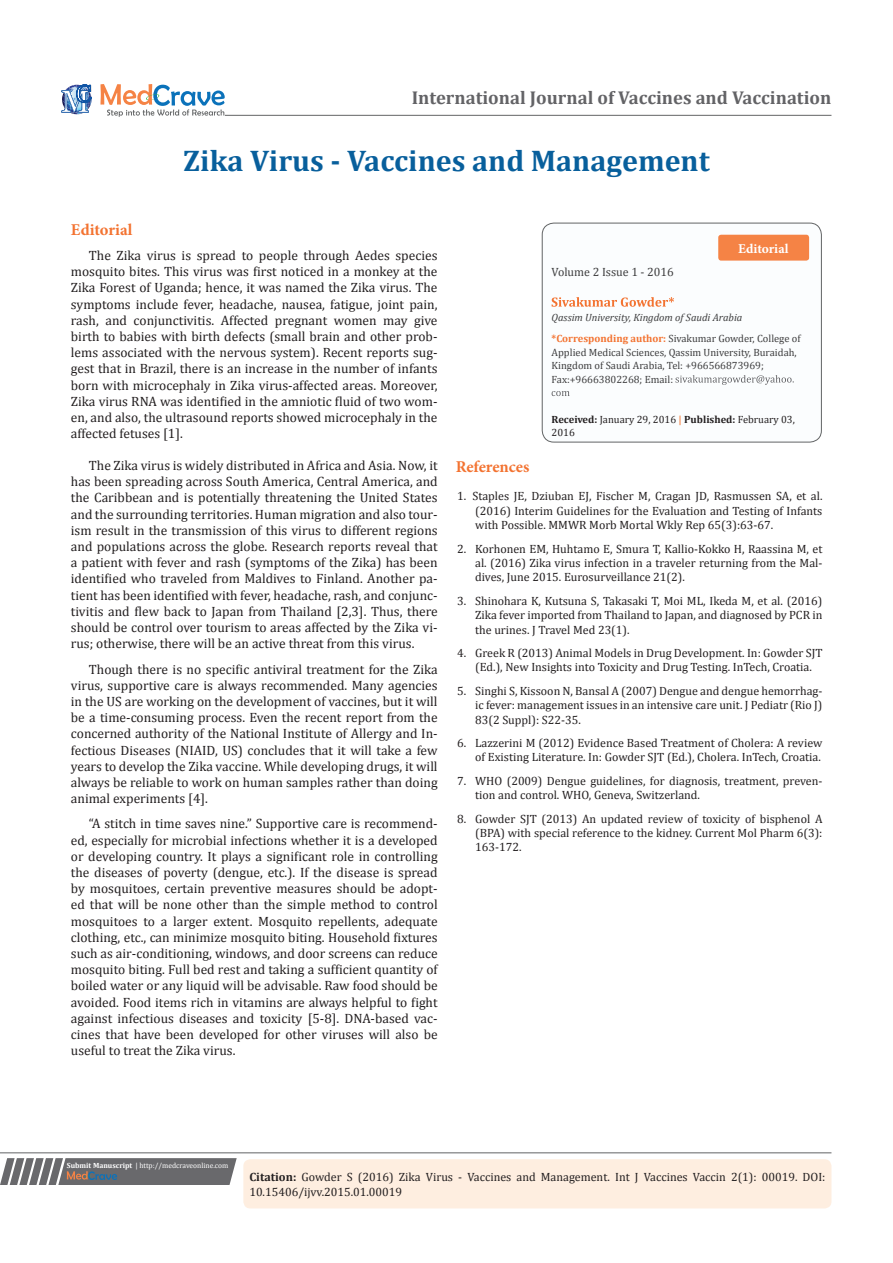
<style>
.page{position:relative;width:893px;height:1263px;background:#fff}
.page>*{position:absolute;margin:0;border:0;box-sizing:border-box;transform-origin:0 0}
.t1{font:700 30px "Cambria";color:#085f9c}
.t2{font:700 18.6px "Cambria";color:#636366}
.t3{font:700 16.5px "Minion Pro";letter-spacing:-.005em;color:#f37331}
.t4{font:13.5px/16.2px "Cambria";color:#231f20;text-align:justify}
.t5{font:700 13.5px "Minion Pro";color:#fff}
.t6{font:12px/14.4px "Cambria";color:#231f20;text-align:justify}
.t7{font:12px "Cambria";color:#3e3e3f}
.t8{font:10.5px/13.5px "Cambria";color:#3e3e3f}
.t9{font:10.5px/12.6px "Cambria";color:#231f20}
.t10{font:italic 10.5px "Cambria";color:#3e3e3f}
.t11{font:7.5px "Cambria";color:#fff}
.s1{font-weight:700;color:#f37331}
.s2{font-weight:700}
.s3{font-weight:700;color:#f58345}
</style>
<div class="page">
<svg style="left:62px;top:85px;width:30px;height:29px"></svg>
<svg style="left:100px;top:84px;width:125px;height:33px"></svg>
<hr style="left:225px;top:115px;width:606px;height:1px;background:#626465">
<div style="left:542px;top:223px;width:279px;height:219px;background:#fbfdfe;border-radius:12px"></div>
<svg style="left:552px;top:297px;width:122px;height:10px"></svg>
<svg style="left:675px;top:375px;width:119px;height:10px"></svg>
<svg style="left:552px;top:391px;width:18px;height:5px"></svg>
<div style="left:542px;top:223px;width:280px;height:219px;border:1px solid #626465;border-radius:12px"></div>
<div style="left:718px;top:235px;width:91px;height:26px;background:#f58345;border-radius:3px"></div>
<svg style="left:0;top:1158px;width:237px;height:27px;background:#77777a"></svg>
<hr style="left:0;top:1152px;width:831px;height:1px;background:#626465">
<div style="left:243px;top:1159px;width:588px;height:49px;background:#feeee0;border-radius:7px"></div>
<p class="t2" style="left:412px;top:85px;width:421px">International Journal of Vaccines and Vaccination</p>
<p class="t1" style="left:183px;top:140px;width:528px">Zika Virus - Vaccines and Management</p>
<p class="t3" style="left:71px;top:218px;width:63px">Editorial</p>
<p class="t4" style="left:71px;top:247px;width:368px;text-indent:18px">The Zika virus is spread to people through Aedes species mosquito bites. This virus was first noticed in a monkey at the Zika Forest of Uganda; hence, it was named the Zika virus. The symptoms include fever, headache, nausea, fatigue, joint pain, rash, and conjunctivitis. Affected pregnant women may give birth to babies with birth defects (small brain and other prob&shy;lems associated with the nervous system). Recent reports sug&shy;gest that in Brazil, there is an increase in the number of infants born with microcephaly in Zika virus-affected areas. Moreover, Zika virus RNA was identified in the amniotic fluid of two wom&shy;en, and also, the ultrasound reports showed microcephaly in the affected fetuses [1].</p>
<p class="t4" style="left:71px;top:457px;width:368px;text-indent:18px">The Zika virus is widely distributed in Africa and Asia. Now, it has been spreading across South America, Central America, and the Caribbean and is potentially threatening the United States and the surrounding territories. Human migration and also tour&shy;ism result in the transmission of this virus to different regions and populations across the globe. Research reports reveal that a patient with fever and rash (symptoms of the Zika) has been identified who traveled from Maldives to Finland. Another pa&shy;tient has been identified with fever, headache, rash, and conjunc&shy;tivitis and flew back to Japan from Thailand [2,3]. Thus, there should be control over tourism to areas affected by the Zika vi&shy;rus; otherwise, there will be an active threat from this virus.</p>
<p class="t4" style="left:71px;top:661px;width:368px;text-indent:18px">Though there is no specific antiviral treatment for the Zika virus, supportive care is always recommended. Many agencies in the US are working on the development of vaccines, but it will be a time-consuming process. Even the recent report from the concerned authority of the National Institute of Allergy and In&shy;fectious Diseases (NIAID, US) concludes that it will take a few years to develop the Zika vaccine. While developing drugs, it will always be reliable to work on human samples rather than doing animal experiments [4].</p>
<p class="t4" style="left:71px;top:815px;width:368px;text-indent:18px">“A stitch in time saves nine.” Supportive care is recommend&shy;ed, especially for microbial infections whether it is a developed or developing country. It plays a significant role in controlling the diseases of poverty (dengue, etc.). If the disease is spread by mosquitoes, certain preventive measures should be adopt&shy;ed that will be none other than the simple method to control mosquitoes to a larger extent. Mosquito repellents, adequate clothing, etc., can minimize mosquito biting. Household fixtures such as air-conditioning, windows, and door screens can reduce mosquito biting. Full bed rest and taking a sufficient quantity of boiled water or any liquid will be advisable. Raw food should be avoided. Food items rich in vitamins are always helpful to fight against infectious diseases and toxicity [5-8]. DNA-based vac&shy;cines that have been developed for other viruses will also be useful to treat the Zika virus.</p>
<p class="t5" style="left:738px;top:239px;width:52px">Editorial</p>
<p class="t7" style="left:552px;top:265px;width:124px">Volume 2 Issue 1 - 2016</p>
<p class="t10" style="left:552px;top:310px;width:192px">Qassim University, Kingdom of Saudi Arabia</p>
<p class="t8" style="left:552px;top:332px;width:251px"><span class="s1">*Corresponding author:</span> Sivakumar Gowder, College of Applied Medical Sciences, Qassim University, Buraidah, Kingdom of Saudi Arabia, Tel: +966566873969; Fax:+96663802268; Email:</p>
<p class="t9" style="left:552px;top:413px;width:245px"><span class="s2">Received:</span> January 29, 2016 <span class="s3">|</span> <span class="s2">Published:</span> February 03,<br>2016</p>
<p class="t3" style="left:456px;top:455px;width:75px">References</p>
<p class="t6" style="left:475px;top:489px;width:349px;text-indent:-18px">1. Staples JE, Dziuban EJ, Fischer M, Cragan JD, Rasmussen SA, et al. (2016) Interim Guidelines for the Evaluation and Testing of Infants with Possible. MMWR Morb Mortal Wkly Rep 65(3):63-67.</p>
<p class="t6" style="left:475px;top:541px;width:349px;text-indent:-18px">2. Korhonen EM, Huhtamo E, Smura T, Kallio-Kokko H, Raassina M, et al. (2016) Zika virus infection in a traveler returning from the Mal&shy;dives, June 2015. Eurosurveillance 21(2).</p>
<p class="t6" style="left:475px;top:593px;width:349px;text-indent:-18px">3. Shinohara K, Kutsuna S, Takasaki T, Moi ML, Ikeda M, et al. (2016)<br>Zika fever imported from Thailand to Japan, and diagnosed by PCR in the urines. J Travel Med 23(1).</p>
<p class="t6" style="left:475px;top:646px;width:349px;text-indent:-18px">4. Greek R (2013) Animal Models in Drug Development. In: Gowder SJT (Ed.), New Insights into Toxicity and Drug Testing. InTech, Croatia.</p>
<p class="t6" style="left:475px;top:683px;width:349px;text-indent:-18px">5. Singhi S, Kissoon N, Bansal A (2007) Dengue and dengue hemorrhag&shy;ic fever: management issues in an intensive care unit. J Pediatr (Rio J)<br>83(2 Suppl): S22-35.</p>
<p class="t6" style="left:457px;top:736px;width:367px;text-align:right">6. Lazzerini M (2012) Evidence Based Treatment of Cholera: A review of Existing Literature. In: Gowder SJT (Ed.), Cholera. InTech, Croatia.</p>
<p class="t6" style="left:475px;top:773px;width:349px;text-indent:-18px">7. WHO (2009) Dengue guidelines, for diagnosis, treatment, preven&shy;tion and control. WHO, Geneva, Switzerland.</p>
<p class="t6" style="left:475px;top:811px;width:349px;text-indent:-18px">8. Gowder SJT (2013) An updated review of toxicity of bisphenol A (BPA) with special reference to the kidney. Current Mol Pharm 6(3):<br>163-172.</p>
<p class="t11" style="left:67px;top:1161px;width:163px"><span class="s2">Submit Manuscript</span> | http://medcraveonline.com</p>
<p class="t6" style="left:249px;top:1170px;width:578px"><span class="s2">Citation:</span> Gowder S (2016) Zika Virus - Vaccines and Management. Int J Vaccines Vaccin 2(1): 00019. DOI:<br>10.15406/ijvv.2015.01.00019</p>
</div>
